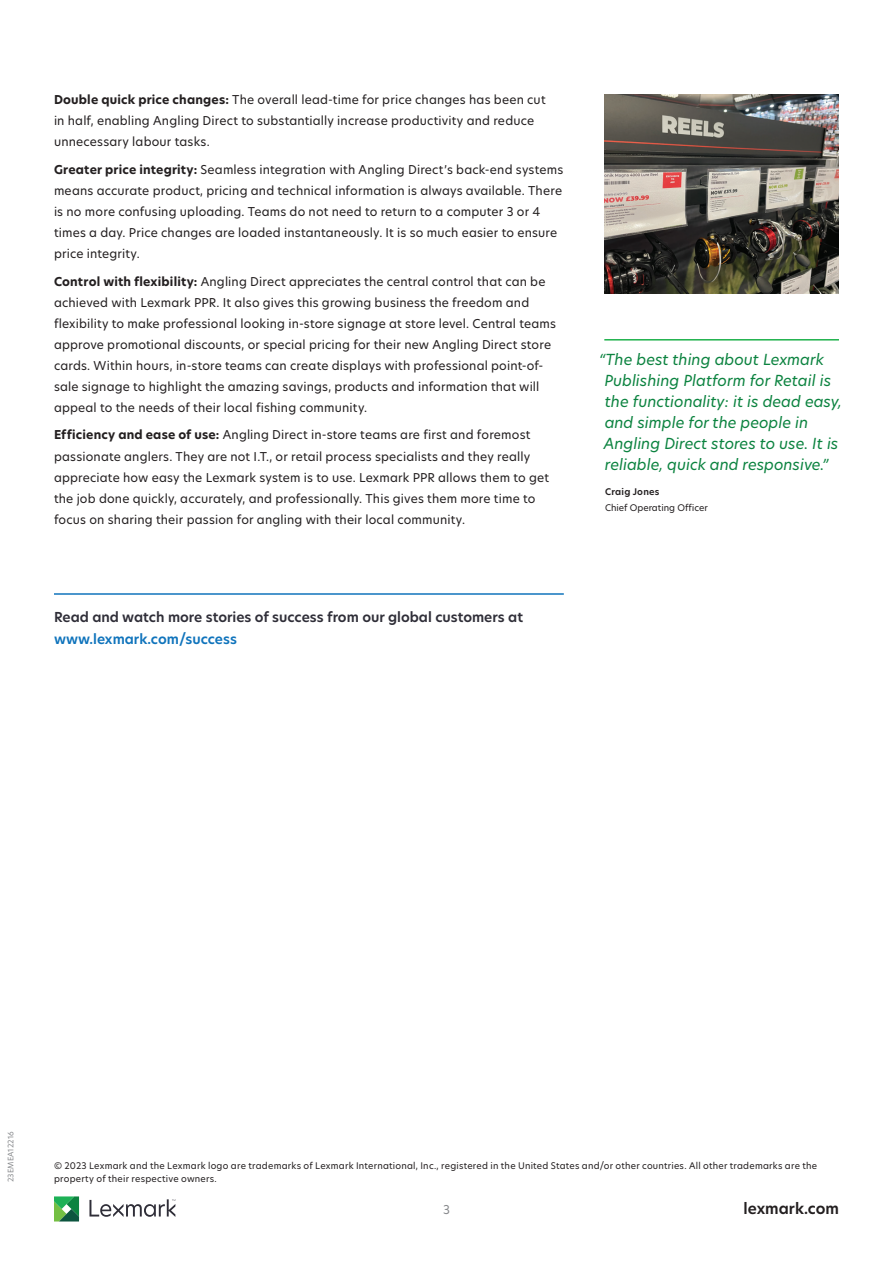
<style>
.page{position:relative;width:893px;height:1263px;background:#fff}
.page>*{position:absolute;margin:0;border:0;box-sizing:border-box;transform-origin:0 0}
.t1{font:italic 15px/21px "TP Hero";color:#0c8340}
.t2{font:600 15px "TP Hero";color:#231f20}
.t3{font:600 13.5px "TP Hero";color:#2f2e38}
.t4{font:600 13.5px "TP Hero";color:#1074bc}
.t5{font:12px/21px "TP Hero";letter-spacing:.015em;color:#231f20}
.t6{font:12px "TP Hero";color:#87898c}
.t7{font:9px/13.5px "TP Hero";letter-spacing:.025em;color:#231f20}
.t8{font:9px "TP Hero";color:#231f20}
.t9{font:600 9px "TP Hero";letter-spacing:.025em;color:#231f20}
.t10{font:7.5px "TP Hero";letter-spacing:.015em;color:#87898c}
.s1{font-weight:700}
</style>
<div class="page">
<svg style="left:89px;top:1199px;width:86px;height:18px"></svg>
<svg style="left:54px;top:1196px;width:25px;height:25px"></svg>
<hr style="left:54px;top:593px;width:510px;height:2px;background:#1074bc">
<hr style="left:604px;top:339px;width:235px;height:2px;background:#1eb14b">
<img style="left:604px;top:95px;width:235px;height:199px">
<p class="t5" style="left:54px;top:89px;width:493px"><span class="s1">Double quick price changes:</span> The overall lead-time for price changes has been cut in half, enabling Angling Direct to substantially increase productivity and reduce unnecessary labour tasks.</p>
<p class="t5" style="left:54px;top:159px;width:511px"><span class="s1">Greater price integrity:</span> Seamless integration with Angling Direct’s back-end systems means accurate product, pricing and technical information is always available. There is no more confusing uploading. Teams do not need to return to a computer 3 or 4 times a day. Price changes are loaded instantaneously. It is so much easier to ensure price integrity.</p>
<p class="t5" style="left:54px;top:271px;width:504px"><span class="s1">Control with flexibility:</span> Angling Direct appreciates the central control that can be achieved with Lexmark PPR. It also gives this growing business the freedom and flexibility to make professional looking in-store signage at store level. Central teams approve promotional discounts, or special pricing for their new Angling Direct store cards. Within hours, in-store teams can create displays with professional point-of&shy;sale signage to highlight the amazing savings, products and information that will appeal to the needs of their local fishing community.</p>
<p class="t5" style="left:54px;top:424px;width:496px"><span class="s1">Efficiency and ease of use:</span> Angling Direct in-store teams are first and foremost passionate anglers. They are not I.T., or retail process specialists and they really appreciate how easy the Lexmark system is to use. Lexmark PPR allows them to get the job done quickly, accurately, and professionally. This gives them more time to focus on sharing their passion for angling with their local community.</p>
<p class="t3" style="left:54px;top:607px;width:471px">Read and watch more stories of success from our global customers at</p>
<p class="t4" style="left:54px;top:630px;width:184px">www.lexmark.com/success</p>
<p class="t1" style="left:604px;top:349px;width:239px;text-indent:-5px">“The best thing about Lexmark<br>Publishing Platform for Retail is the functionality: it is dead easy, and simple for the people in<br>Angling Direct stores to use. It is reliable, quick and responsive.”</p>
<p class="t9" style="left:605px;top:485px;width:56px">Craig Jones</p>
<p class="t8" style="left:605px;top:502px;width:104px">Chief Operating Officer</p>
<p class="t10" style="left:6px;top:1182px;width:52px;rotate:-90deg">23EMEA12216</p>
<p class="t7" style="left:54px;top:1158px;width:765px">© 2023 Lexmark and the Lexmark logo are trademarks of Lexmark International, Inc., registered in the United States and/or other countries. All other trademarks are the property of their respective owners.</p>
<p class="t6" style="left:443px;top:1201px;width:8px">3</p>
<p class="t2" style="left:744px;top:1198px;width:97px">lexmark.com</p>
</div>
